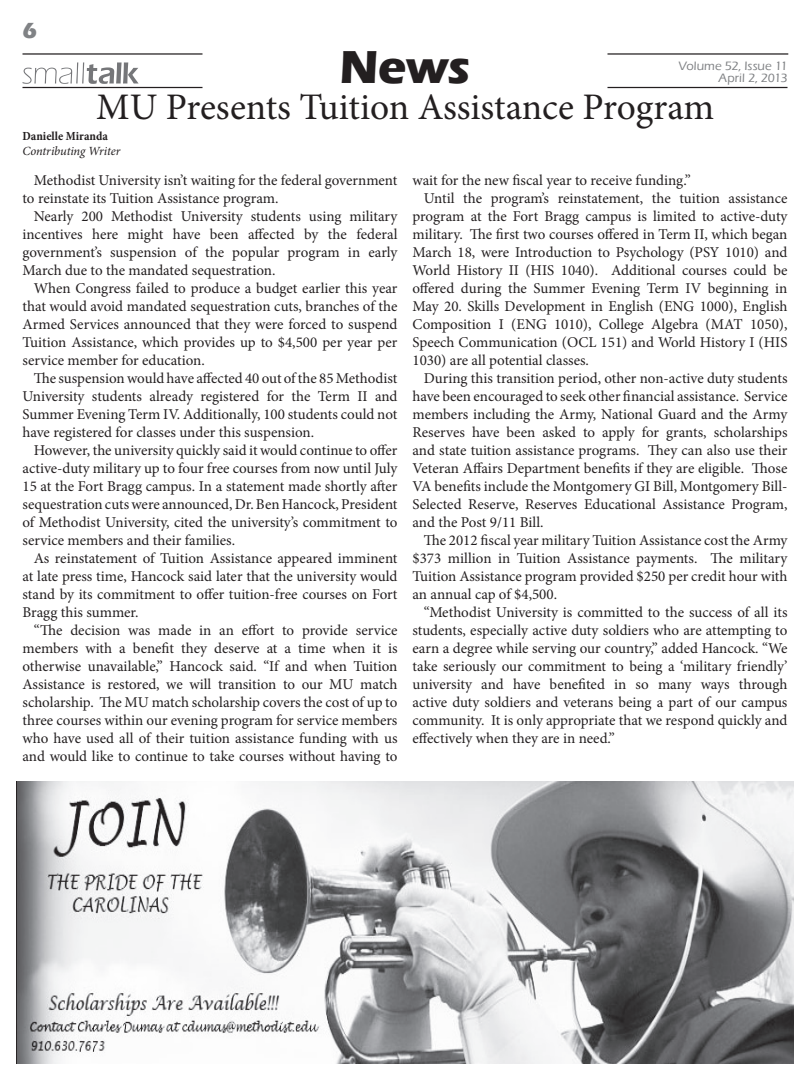
<style>
.page{position:relative;width:810px;height:1080px;background:#fff}
.page>*{position:absolute;margin:0;border:0;box-sizing:border-box;transform-origin:0 0}
.t1{font:700 47.5px "Eras ITC";color:#231f20}
.t2{font:37.5px "Minion Pro";letter-spacing:-.005em;color:#231f20}
.t3{font:700 22.5px "Eras ITC";color:#808285}
.t4{font:15px/18px "Minion Pro";color:#231f20;text-align:justify}
.t5{font:500 12.5px/11.6px "Eras ITC";letter-spacing:.005em;color:#808285;text-align:right}
.t6{font:italic 12.5px "Minion Pro";letter-spacing:-.01em;color:#231f20}
.t7{font:700 condensed 12.5px "Minion Pro";color:#231f20}
</style>
<div class="page">
<hr style="left:22px;top:87px;width:180px;height:1px;background:#231f20">
<svg style="left:22px;top:62px;width:117px;height:22px"></svg>
<hr style="left:608px;top:87px;width:180px;height:1px;background:#231f20">
<hr style="left:22px;top:53px;width:180px;height:2px;background:#231f20">
<hr style="left:607px;top:53px;width:181px;height:2px;background:#231f20">
<img style="left:16px;top:781px;width:778px;height:282px">
<p class="t3" style="left:22px;top:18px;width:16px">6</p>
<p class="t1" style="left:339px;top:40px;width:133px">News</p>
<p class="t5" style="left:679px;top:60px;width:110px">Volume 52, Issue 11<br>April 2, 2013</p>
<p class="t2" style="left:96px;top:82px;width:620px">MU Presents Tuition Assistance Program</p>
<p class="t7" style="left:22px;top:128px;width:87px">Danielle Miranda</p>
<p class="t6" style="left:22px;top:143px;width:99px">Contributing Writer</p>
<p class="t4" style="left:22px;top:171px;width:376px;text-indent:11px">Methodist University isn’t waiting for the federal government to reinstate its Tuition Assistance program.</p>
<p class="t4" style="left:22px;top:207px;width:377px;text-indent:11px">Nearly 200 Methodist University students using military incentives here might have been affected by the federal government’s suspension of the popular program in early March due to the mandated sequestration.</p>
<p class="t4" style="left:22px;top:279px;width:377px;text-indent:11px">When Congress failed to produce a budget earlier this year that would avoid mandated sequestration cuts, branches of the Armed Services announced that they were forced to suspend Tuition Assistance, which provides up to $4,500 per year per service member for education.</p>
<p class="t4" style="left:22px;top:369px;width:377px;text-indent:11px">The suspension would have affected 40 out of the 85 Methodist University students already registered for the Term II and Summer Evening Term IV. Additionally, 100 students could not have registered for classes under this suspension.</p>
<p class="t4" style="left:22px;top:441px;width:377px;text-indent:11px">However, the university quickly said it would continue to offer active-duty military up to four free courses from now until July 15 at the Fort Bragg campus. In a statement made shortly after sequestration cuts were announced, Dr. Ben Hancock, President of Methodist University, cited the university’s commitment to service members and their families.</p>
<p class="t4" style="left:22px;top:549px;width:377px;text-indent:11px">As reinstatement of Tuition Assistance appeared imminent at late press time, Hancock said later that the university would stand by its commitment to offer tuition-free courses on Fort Bragg this summer.</p>
<p class="t4" style="left:22px;top:621px;width:377px;text-indent:11px">“The decision was made in an effort to provide service members with a benefit they deserve at a time when it is otherwise unavailable,” Hancock said. “If and when Tuition Assistance is restored, we will transition to our MU match scholarship. The MU match scholarship covers the cost of up to three courses within our evening program for service members who have used all of their tuition assistance funding with us and would like to continue to take courses without having to</p>
<p class="t4" style="left:412px;top:171px;width:280px">wait for the new fiscal year to receive funding.”</p>
<p class="t4" style="left:412px;top:189px;width:377px;text-indent:11px">Until the program’s reinstatement, the tuition assistance program at the Fort Bragg campus is limited to active-duty military. The first two courses offered in Term II, which began March 18, were Introduction to Psychology (PSY 1010) and World History II (HIS 1040). Additional courses could be offered during the Summer Evening Term IV beginning in May 20. Skills Development in English (ENG 1000), English Composition I (ENG 1010), College Algebra (MAT 1050), Speech Communication (OCL 151) and World History I (HIS 1030) are all potential classes.</p>
<p class="t4" style="left:412px;top:369px;width:377px;text-indent:11px">During this transition period, other non-active duty students have been encouraged to seek other financial assistance. Service members including the Army, National Guard and the Army Reserves have been asked to apply for grants, scholarships and state tuition assistance programs. They can also use their Veteran Affairs Department benefits if they are eligible. Those VA benefits include the Montgomery GI Bill, Montgomery Bill-Selected Reserve, Reserves Educational Assistance Program, and the Post 9/11 Bill.</p>
<p class="t4" style="left:412px;top:531px;width:377px;text-indent:11px">The 2012 fiscal year military Tuition Assistance cost the Army $373 million in Tuition Assistance payments. The military Tuition Assistance program provided $250 per credit hour with an annual cap of $4,500.</p>
<p class="t4" style="left:412px;top:603px;width:377px;text-indent:11px">“Methodist University is committed to the success of all its students, especially active duty soldiers who are attempting to earn a degree while serving our country,” added Hancock. “We take seriously our commitment to being a ‘military friendly’ university and have benefited in so many ways through active duty soldiers and veterans being a part of our campus community. It is only appropriate that we respond quickly and effectively when they are in need.”</p>
</div>
